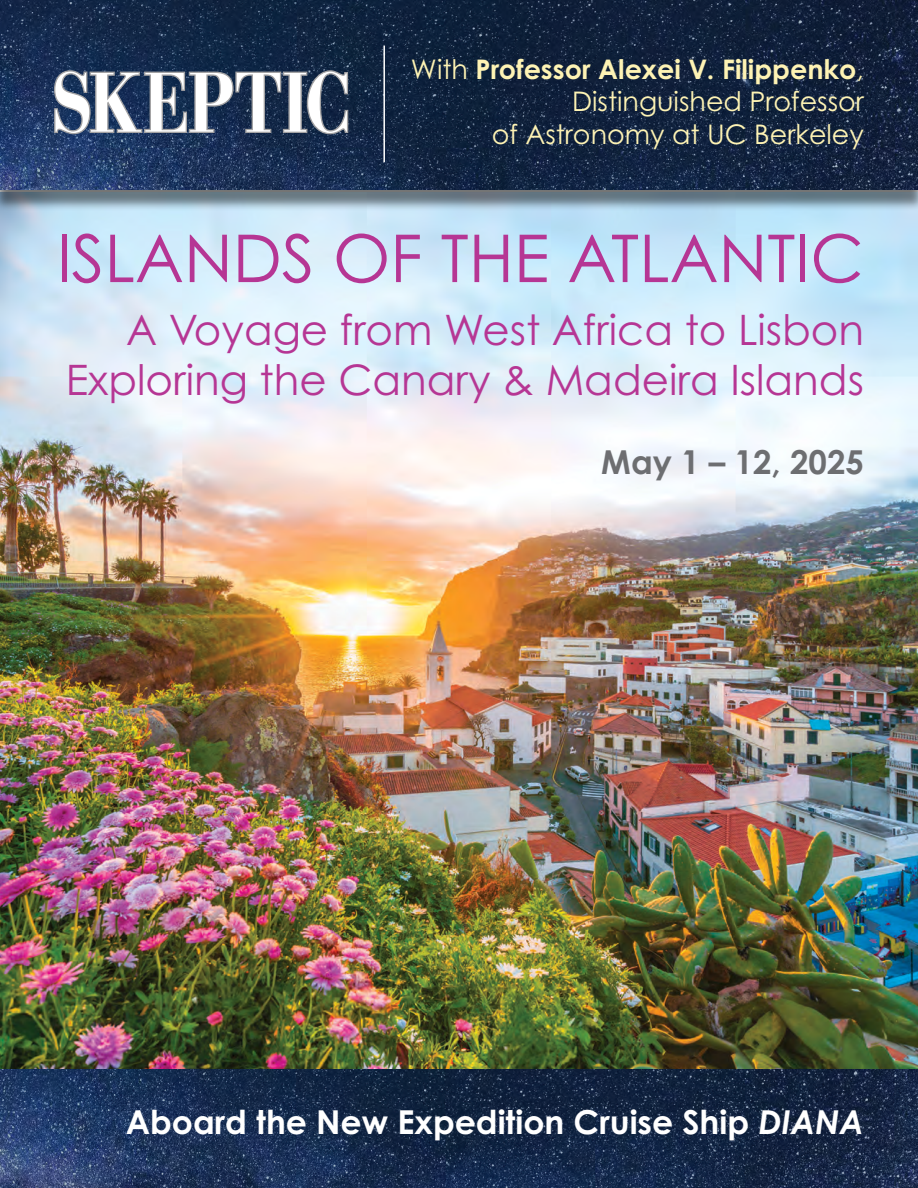
<style>
.page{position:relative;width:918px;height:1188px;background:#fff}
.page>*{position:absolute;margin:0;border:0;box-sizing:border-box;transform-origin:0 0}
.t1{font:66px "Century Gothic Pro";color:#b63694}
.t2{font:42px/50.4px "Century Gothic Pro";color:#b63694;text-align:right}
.t3{font:700 33px "Century Gothic Pro";color:#fff}
.t4{font:700 33px "Century Gothic Pro";color:#6d6e71}
.t5{font:27px "Century Gothic Pro";color:#fef3b4}
.t6{font:700 27px "Century Gothic Pro";color:#fef3b4}
.s1{font-weight:400}
.s2{font-style:italic}
</style>
<div class="page">
<img style="left:0;top:211px;width:918px;height:858px">
<img style="left:0;top:1069px;width:918px;height:119px">
<div style="left:0;top:0;width:918px;height:211px;background:#000;opacity:.48"></div>
<img style="left:0;top:0;width:918px;height:189px">
<hr style="left:383px;top:46px;width:2px;height:116px;background:#fff">
<svg style="left:54px;top:70px;width:294px;height:64px"></svg>
<p class="t6" style="left:411px;top:52px;width:455px"><span class="s1">With</span> Professor Alexei V. Filippenko<span class="s1">,</span></p>
<p class="t5" style="left:572px;top:85px;width:293px">Distinguished Professor</p>
<p class="t5" style="left:492px;top:118px;width:374px">of Astronomy at UC Berkeley</p>
<p class="t1" style="left:57px;top:218px;width:809px">ISLANDS OF THE ATLANTIC</p>
<p class="t2" style="left:66px;top:304px;width:800px">A Voyage from West Africa to Lisbon<br>Exploring the Canary &amp; Madeira Islands</p>
<p class="t4" style="left:601px;top:442px;width:264px">May 1 – 12, 2025</p>
<p class="t3" style="left:126px;top:1101px;width:740px">Aboard the New Expedition Cruise Ship <span class="s2">DIANA</span></p>
</div>
